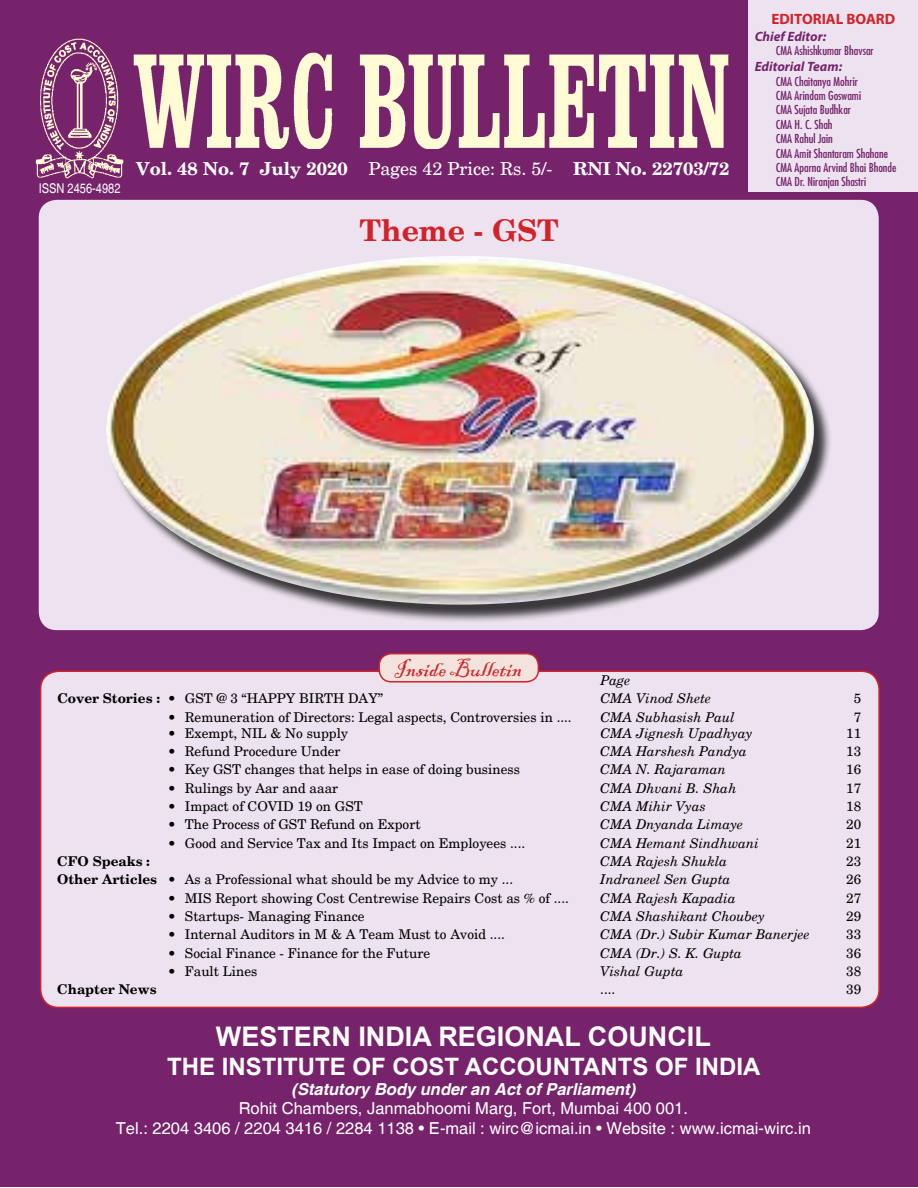
<style>
.page{position:relative;width:918px;height:1188px;background:#fff}
.page>*{position:absolute;margin:0;border:0;box-sizing:border-box;transform-origin:0 0}
.t1{font:700 30px "New Century Schlbk";color:#d2232a}
.t2{font:700 27px "Helvetica";color:#fff}
.t3{font:700 24px "Helvetica";color:#fff}
.t4{font:24px "Blackadder ITC";color:#d2232a}
.t5{font:700 18px "New Century Schlbk";color:#fff}
.t6{font:16.5px/19.8px "Helvetica";color:#fff;text-align:center}
.t7{font:italic 700 16.5px "Helvetica";color:#fff}
.t8{font:700 15px "Myriad Pro";color:#d2232a}
.t9{font:13.5px "New Century Schlbk";color:#000}
.t10{font:italic 13.5px "New Century Schlbk";color:#000}
.t11{font:italic 700 13.5px "Myriad Pro";color:#76236c}
.t12{font:700 13.5px "New Century Schlbk";color:#000}
.t13{font:condensed 13.5px "Helvetica";color:#fff}
.t14{font:condensed 12px/14.4px "Futura";color:#76236c}
.s1{font-weight:400}
.s2{font-weight:700}
</style>
<div class="page">
<div style="left:0;top:0;width:918px;height:1187px;background:#76236c"></div>
<div style="left:41px;top:671px;width:838px;height:336px;background:#ede3f0;border-radius:18px"></div>
<div style="left:40px;top:671px;width:840px;height:337px;border:2px solid #d2232a;border-radius:18px"></div>
<div style="left:749px;top:0;width:169px;height:191px;background:#ede3f0"></div>
<img style="left:35px;top:38px;width:88px;height:140px">
<img style="left:134px;top:53px;width:595px;height:95px">
<div style="left:39px;top:200px;width:840px;height:430px;background:#ede3f0;border-radius:18px"></div>
<div style="left:379px;top:654px;width:159px;height:28px;background:#f4e3dc;border-radius:12px"></div>
<div style="left:379px;top:653px;width:160px;height:30px;border:2px solid #d2232a;border-radius:12px"></div>
<div style="left:109px;top:258px;width:724px;height:365px;background:#000;opacity:.75"></div>
<img style="left:106px;top:256px;width:708px;height:349px">
<p class="t13" style="left:39px;top:180px;width:83px">ISSN 2456-4982</p>
<h3 class="t5" style="left:136px;top:158px;width:595px">Vol. 48 No. 7 July 2020 <span class="s1">Pages 42 Price: Rs. 5/-</span> RNI No. 22703/72</h3>
<h1 class="t1" style="left:359px;top:212px;width:201px">Theme - GST</h1>
<p class="t8" style="left:772px;top:10px;width:125px">EDITORIAL BOARD</p>
<p class="t11" style="left:755px;top:27px;width:73px">Chief Editor:</p>
<p class="t14" style="left:776px;top:43px;width:99px">CMA Ashishkumar Bhavsar</p>
<p class="t11" style="left:755px;top:58px;width:89px">Editorial Team:</p>
<p class="t14" style="left:776px;top:74px;width:122px">CMA Chaitanya Mohrir<br>CMA Arindam Goswami<br>CMA Sujata Budhkar<br>CMA H. C. Shah<br>CMA Rahul Jain<br>CMA Amit Shantaram Shahane<br>CMA Aparna Arvind Bhai Bhonde<br>CMA Dr. Niranjan Shastri</p>
<h3 class="t4" style="left:394px;top:654px;width:129px">Inside Bulletin</h3>
<p class="t10" style="left:600px;top:672px;width:31px">Page</p>
<p class="t9" style="left:57px;top:690px;width:327px"><span class="s2">Cover Stories :</span> • GST @ 3 “HAPPY BIRTH DAY”</p>
<p class="t10" style="left:600px;top:690px;width:112px">CMA Vinod Shete</p>
<p class="t9" style="left:854px;top:690px;width:9px">5</p>
<p class="t9" style="left:168px;top:709px;width:405px">• Remuneration of Directors: Legal aspects, Controversies in ....</p>
<p class="t10" style="left:600px;top:709px;width:136px">CMA Subhasish Paul</p>
<p class="t9" style="left:854px;top:709px;width:9px">7</p>
<p class="t9" style="left:168px;top:725px;width:182px">• Exempt, NIL &amp; No supply</p>
<p class="t10" style="left:600px;top:725px;width:154px">CMA Jignesh Upadhyay</p>
<p class="t9" style="left:846px;top:725px;width:17px">11</p>
<p class="t9" style="left:168px;top:743px;width:174px">• Refund Procedure Under</p>
<p class="t10" style="left:600px;top:743px;width:148px">CMA Harshesh Pandya</p>
<p class="t9" style="left:846px;top:743px;width:17px">13</p>
<p class="t9" style="left:168px;top:761px;width:354px">• Key GST changes that helps in ease of doing business</p>
<p class="t10" style="left:600px;top:762px;width:127px">CMA N. Rajaraman</p>
<p class="t9" style="left:846px;top:761px;width:17px">16</p>
<p class="t9" style="left:168px;top:780px;width:172px">• Rulings by Aar and aaar</p>
<p class="t10" style="left:600px;top:780px;width:138px">CMA Dhvani B. Shah</p>
<p class="t9" style="left:846px;top:780px;width:17px">17</p>
<p class="t9" style="left:168px;top:798px;width:197px">• Impact of COVID 19 on GST</p>
<p class="t10" style="left:600px;top:798px;width:107px">CMA Mihir Vyas</p>
<p class="t9" style="left:846px;top:798px;width:17px">18</p>
<p class="t9" style="left:168px;top:816px;width:254px">• The Process of GST Refund on Export</p>
<p class="t10" style="left:600px;top:817px;width:144px">CMA Dnyanda Limaye</p>
<p class="t9" style="left:846px;top:816px;width:17px">20</p>
<p class="t9" style="left:168px;top:835px;width:359px">• Good and Service Tax and Its Impact on Employees ....</p>
<p class="t10" style="left:600px;top:835px;width:160px">CMA Hemant Sindhwani</p>
<p class="t9" style="left:846px;top:835px;width:17px">21</p>
<p class="t12" style="left:57px;top:853px;width:94px">CFO Speaks :</p>
<p class="t10" style="left:600px;top:853px;width:128px">CMA Rajesh Shukla</p>
<p class="t9" style="left:846px;top:853px;width:17px">23</p>
<p class="t9" style="left:57px;top:871px;width:457px"><span class="s2">Other Articles</span> • As a Professional what should be my Advice to my ...</p>
<p class="t10" style="left:600px;top:871px;width:132px">Indraneel Sen Gupta</p>
<p class="t9" style="left:846px;top:871px;width:17px">26</p>
<p class="t9" style="left:168px;top:890px;width:403px">• MIS Report showing Cost Centrewise Repairs Cost as % of ....</p>
<p class="t10" style="left:600px;top:890px;width:137px">CMA Rajesh Kapadia</p>
<p class="t9" style="left:846px;top:890px;width:17px">27</p>
<p class="t9" style="left:168px;top:908px;width:198px">• Startups- Managing Finance</p>
<p class="t10" style="left:600px;top:908px;width:166px">CMA Shashikant Choubey</p>
<p class="t9" style="left:846px;top:908px;width:17px">29</p>
<p class="t9" style="left:168px;top:926px;width:339px">• Internal Auditors in M &amp; A Team Must to Avoid ....</p>
<p class="t10" style="left:600px;top:926px;width:211px">CMA (Dr.) Subir Kumar Banerjee</p>
<p class="t9" style="left:846px;top:926px;width:17px">33</p>
<p class="t9" style="left:168px;top:945px;width:264px">• Social Finance - Finance for the Future</p>
<p class="t10" style="left:600px;top:945px;width:143px">CMA (Dr.) S. K. Gupta</p>
<p class="t9" style="left:846px;top:945px;width:17px">36</p>
<p class="t9" style="left:168px;top:963px;width:91px">• Fault Lines</p>
<p class="t10" style="left:600px;top:963px;width:85px">Vishal Gupta</p>
<p class="t9" style="left:846px;top:963px;width:17px">38</p>
<p class="t12" style="left:57px;top:981px;width:101px">Chapter News</p>
<p class="t9" style="left:600px;top:981px;width:17px">....</p>
<p class="t9" style="left:846px;top:981px;width:17px">39</p>
<h2 class="t2" style="left:216px;top:1018px;width:497px">WESTERN INDIA REGIONAL COUNCIL</h2>
<h3 class="t3" style="left:167px;top:1050px;width:595px">THE INSTITUTE OF COST ACCOUNTANTS OF INDIA</h3>
<p class="t7" style="left:292px;top:1079px;width:345px">(Statutory Body under an Act of Parliament)</p>
<p class="t6" style="left:116px;top:1099px;width:696px">Rohit Chambers, Janmabhoomi Marg, Fort, Mumbai 400 001.<br>Tel.: 2204 3406 / 2204 3416 / 2284 1138 • E-mail : wirc@icmai.in • Website : www.icmai-wirc.in</p>
</div>
